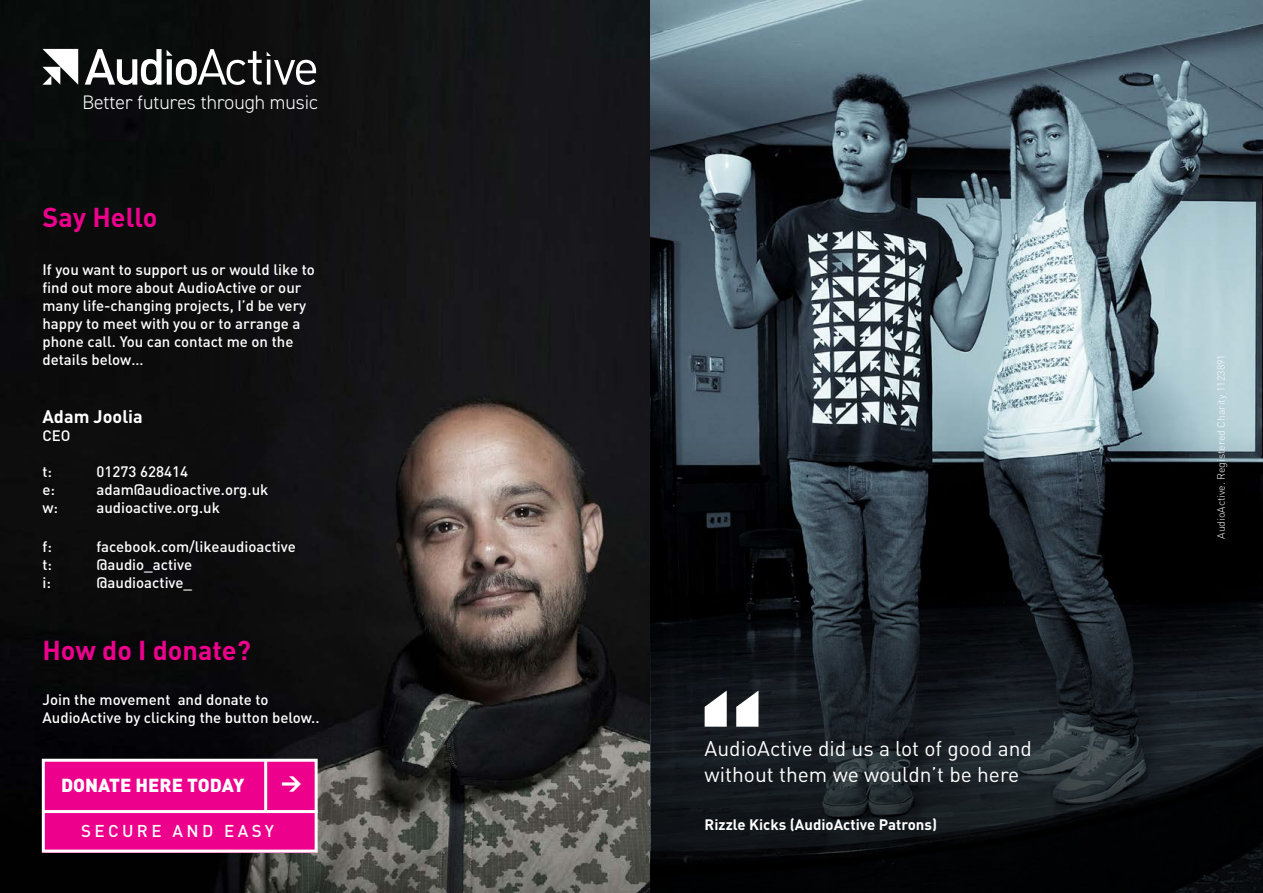
<style>
.page{position:relative;width:1263px;height:893px;background:#fff}
.page>*{position:absolute;margin:0;border:0;box-sizing:border-box;transform-origin:0 0}
.t1{font:700 27px "DIN";color:#ec008c}
.t2{font:21px/25.2px "DIN";color:#fff}
.t3{font:900 20.4px "DIN";color:#fff}
.t4{font:300 19.65px "DIN2014";color:#fff}
.t5{font:900 18.6px "DIN";color:#fff}
.t6{font:700 18px "DIN";color:#fff}
.t7{font:500 16.95px "DIN";letter-spacing:.2em;color:#fff}
.t8{font:500 15px/18px "DIN";color:#fff}
.t9{font:700 15px "DIN";color:#fff}
.t10{font:300 10.5px "DIN";color:#fff}
</style>
<div class="page">
<img style="left:0;top:0;width:1263px;height:893px">
<div style="left:42px;top:761px;width:273px;height:92px;background:#ec008c"></div>
<svg style="left:651px;top:383px;width:612px;height:510px;background:#20272c"></svg>
<svg style="left:705px;top:691px;width:53px;height:36px"></svg>
<div style="left:42px;top:759px;width:276px;height:94px;border:3px solid #fff"></div>
<hr style="left:264px;top:761px;width:3px;height:50px;background:#fff">
<hr style="left:42px;top:810px;width:276px;height:3px;background:#fff">
<svg style="left:85px;top:49px;width:231px;height:36px"></svg>
<svg style="left:42px;top:49px;width:36px;height:36px"></svg>
<h3 class="t4" style="left:82px;top:90px;width:237px">Better futures through music</h3>
<h1 class="t1" style="left:42px;top:199px;width:116px">Say Hello</h1>
<p class="t8" style="left:42px;top:260px;width:274px">If you want to support us or would like to find out more about AudioActive or our many life-changing projects, I’d be very happy to meet with you or to arrange a phone call. You can contact me on the details below…</p>
<p class="t6" style="left:42px;top:404px;width:102px">Adam Joolia</p>
<p class="t8" style="left:42px;top:426px;width:30px">CEO</p>
<p class="t8" style="left:42px;top:462px;width:11px">t:</p>
<p class="t8" style="left:96px;top:462px;width:93px">01273 628414</p>
<p class="t8" style="left:42px;top:480px;width:14px">e:</p>
<p class="t8" style="left:96px;top:480px;width:173px">adam@audioactive.org.uk</p>
<p class="t8" style="left:42px;top:498px;width:17px">w:</p>
<p class="t8" style="left:96px;top:498px;width:125px">audioactive.org.uk</p>
<p class="t8" style="left:42px;top:537px;width:11px">f:</p>
<p class="t8" style="left:96px;top:537px;width:201px">facebook.com/likeaudioactive</p>
<p class="t8" style="left:42px;top:555px;width:11px">t:</p>
<p class="t8" style="left:96px;top:555px;width:97px">@audio_active</p>
<p class="t8" style="left:42px;top:573px;width:10px">i:</p>
<p class="t8" style="left:96px;top:573px;width:97px">@audioactive_</p>
<h1 class="t1" style="left:42px;top:632px;width:210px">How do I donate?</h1>
<p class="t8" style="left:42px;top:690px;width:279px">Join the movement and donate to<br>AudioActive by clicking the button below..</p>
<p class="t5" style="left:61px;top:773px;width:185px">DONATE HERE TODAY</p>
<h3 class="t3" style="left:281px;top:769px;width:22px">&gt;</h3>
<p class="t7" style="left:81px;top:820px;width:195px">SECURE AND EASY</p>
<h2 class="t2" style="left:705px;top:736px;width:329px">AudioActive did us a lot of good and without them we wouldn’t be here</h2>
<p class="t9" style="left:705px;top:815px;width:234px">Rizzle Kicks (AudioActive Patrons)</p>
<p class="t10" style="left:1214px;top:539px;width:186px;rotate:-90deg">AudioActive. Registered Charity 1123891</p>
</div>
